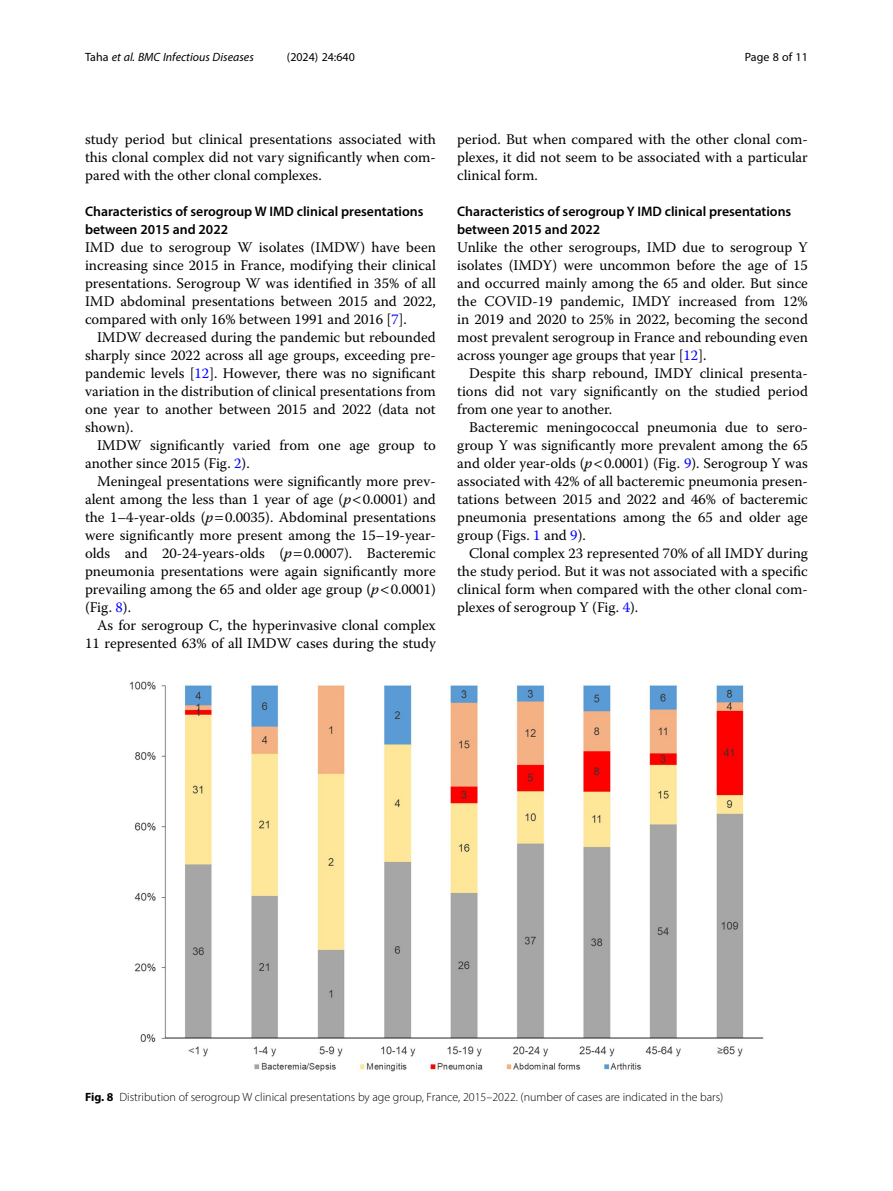
<style>
.page{position:relative;width:893px;height:1191px;background:#fff}
.page>*{position:absolute;margin:0;border:0;box-sizing:border-box;transform-origin:0 0}
.Body_Text_Indent{font:14.7px/18px "Warnock Pro";color:#000;text-align:justify}
.Body_Text{font:14.7px/18px "Warnock Pro";color:#000;text-align:justify}
.Head_2{font:600 13.8px/18px "Myriad Pro";color:#000}
.Figure_Caption{font:300 12px "Myriad Pro";color:#000}
.t1{font:italic 12px "Myriad Pro";color:#000}
.t2{font:12px "Myriad Pro";color:#000}
.s1{font-style:normal}
.s2{color:#00f}
.s3{font-style:italic}
.s4{font-weight:700}
</style>
<div class="page">
<img style="left:129px;top:681px;width:635px;height:391px">
<p class="t1" style="left:85px;top:50px;width:170px"><span class="s1">Taha</span> et al. BMC Infectious Diseases</p>
<p class="t2" style="left:287px;top:50px;width:70px">(2024) 24:640</p>
<p class="t2" style="left:745px;top:50px;width:65px">Page 8 of 11</p>
<p class="Body_Text_Indent" style="left:85px;top:130px;width:352px">study period but clinical presentations associated with this clonal complex did not vary significantly when com&shy;pared with the other clonal complexes.</p>
<p class="Head_2" style="left:85px;top:202px;width:340px">Characteristics of serogroup W IMD clinical presentations between 2015 and 2022</p>
<p class="Body_Text" style="left:85px;top:238px;width:352px">IMD due to serogroup W isolates (IMDW) have been increasing since 2015 in France, modifying their clinical presentations. Serogroup W was identified in 35% of all IMD abdominal presentations between 2015 and 2022, compared with only 16% between 1991 and 2016 [<span class="s2">7</span>].</p>
<p class="Body_Text_Indent" style="left:85px;top:328px;width:352px;text-indent:12px">IMDW decreased during the pandemic but rebounded sharply since 2022 across all age groups, exceeding pre&shy;pandemic levels [<span class="s2">12</span>]. However, there was no significant variation in the distribution of clinical presentations from one year to another between 2015 and 2022 (data not shown).</p>
<p class="Body_Text_Indent" style="left:85px;top:436px;width:352px;text-indent:12px">IMDW significantly varied from one age group to another since 2015 (Fig. <span class="s2">2</span>).</p>
<p class="Body_Text_Indent" style="left:85px;top:472px;width:352px;text-indent:12px">Meningeal presentations were significantly more prev&shy;alent among the less than 1 year of age (<span class="s3">p</span> 0.0001) and the 1–4-year-olds (<span class="s3">p</span> 0.0035). Abdominal presentations were significantly more present among the 15–19-year&shy;olds and 20-24-years-olds (<span class="s3">p</span> 0.0007). Bacteremic pneumonia presentations were again significantly more prevailing among the 65 and older age group (<span class="s3">p</span> 0.0001) (Fig. <span class="s2">8</span>).</p>
<p class="Body_Text_Indent" style="left:85px;top:616px;width:352px;text-align:right">As for serogroup C, the hyperinvasive clonal complex<br>11 represented 63% of all IMDW cases during the study</p>
<p class="Body_Text_Indent" style="left:457px;top:130px;width:352px">period. But when compared with the other clonal com&shy;plexes, it did not seem to be associated with a particular clinical form.</p>
<p class="Head_2" style="left:457px;top:202px;width:336px">Characteristics of serogroup Y IMD clinical presentations between 2015 and 2022</p>
<p class="Body_Text" style="left:457px;top:238px;width:352px">Unlike the other serogroups, IMD due to serogroup Y isolates (IMDY) were uncommon before the age of 15 and occurred mainly among the 65 and older. But since the COVID-19 pandemic, IMDY increased from 12% in 2019 and 2020 to 25% in 2022, becoming the second most prevalent serogroup in France and rebounding even across younger age groups that year [<span class="s2">12</span>].</p>
<p class="Body_Text_Indent" style="left:457px;top:364px;width:352px;text-indent:12px">Despite this sharp rebound, IMDY clinical presenta&shy;tions did not vary significantly on the studied period from one year to another.</p>
<p class="Body_Text_Indent" style="left:457px;top:418px;width:352px;text-indent:12px">Bacteremic meningococcal pneumonia due to sero&shy;group Y was significantly more prevalent among the 65 and older year-olds (<span class="s3">p</span> 0.0001) (Fig. <span class="s2">9</span>). Serogroup Y was associated with 42% of all bacteremic pneumonia presen&shy;tations between 2015 and 2022 and 46% of bacteremic pneumonia presentations among the 65 and older age group (Figs. <span class="s2">1</span> and <span class="s2">9</span>).</p>
<p class="Body_Text_Indent" style="left:457px;top:544px;width:352px;text-indent:12px">Clonal complex 23 represented 70% of all IMDY during the study period. But it was not associated with a specific clinical form when compared with the other clonal com&shy;plexes of serogroup Y (Fig. <span class="s2">4</span>).</p>
<p class="Figure_Caption" style="left:85px;top:1089px;width:640px"><span class="s4">Fig. 8</span> Distribution of serogroup W clinical presentations by age group, France, 2015–2022. (number of cases are indicated in the bars)</p>
</div>
